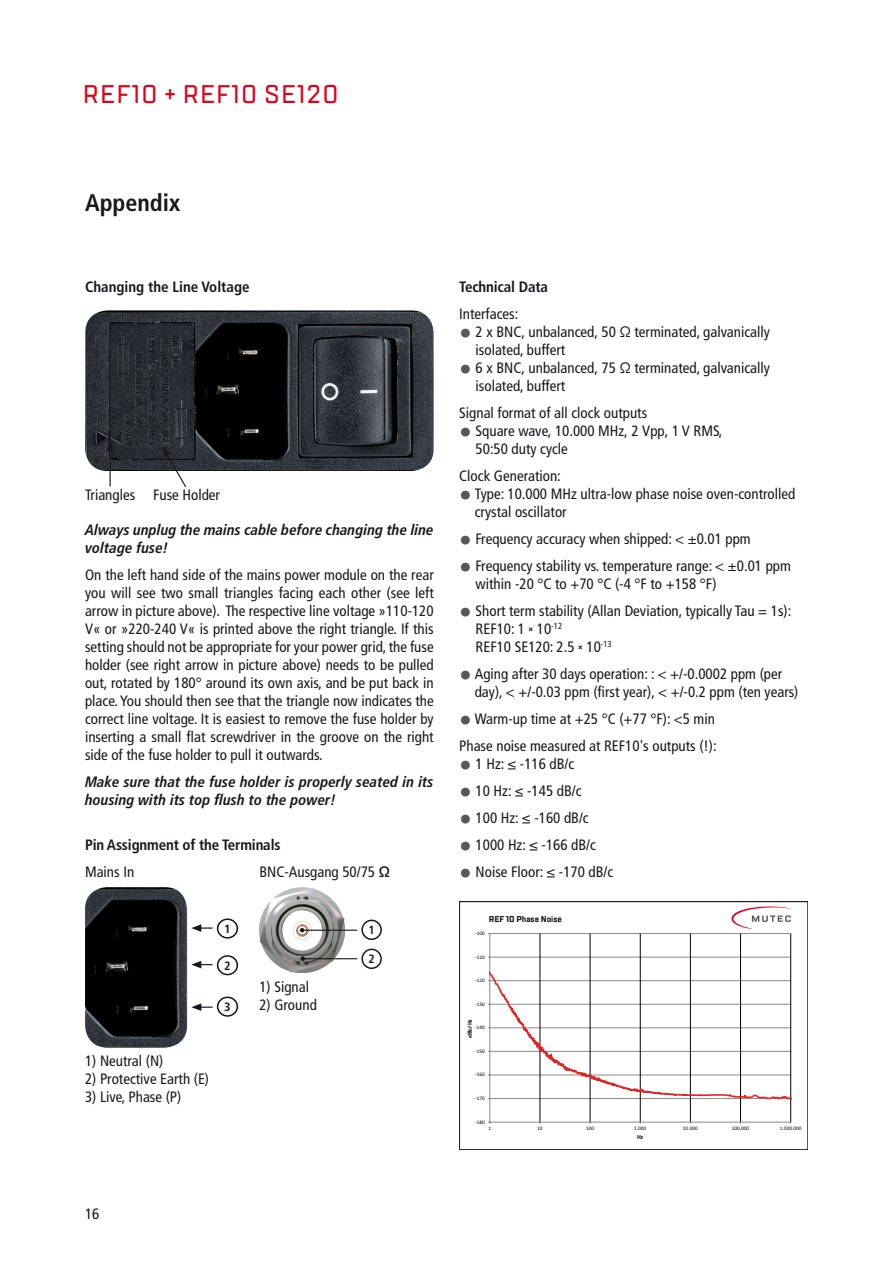
<style>
.page{position:relative;width:893px;height:1263px;background:#fff}
.page>*{position:absolute;margin:0;border:0;box-sizing:border-box;transform-origin:0 0}
.t1{font:500 25.5px "TT Lakes Condensed";letter-spacing:.05em;color:#e2001a}
.t2{font:700 condensed 24px "Frutiger LT Pro";color:#1a171c}
.t3{font:condensed 15px/18px "Frutiger LT Pro";color:#1a171c}
.t4{font:italic 700 condensed 15px/18px "Frutiger LT Pro";color:#1a171c}
.t5{font:700 condensed 15px "Frutiger LT Pro";letter-spacing:-.01em;color:#1a171c}
.t6{font:700 condensed 12px "Frutiger LT Pro";color:#1a171c;scale:1.04 1}
.t7{font:700 condensed 12px "Frutiger LT Pro";color:#1a171c}
.t8{font:700 8.55px "TT Lakes Condensed";color:#1a171c}
.t9{font:700 5.7px "TT Lakes Condensed";color:#1a171c}
.t10{font:5.25px "Calibri";color:#010000}
.t11{font:700 5.25px "Arial";color:#010000}
.s1{font-weight:700}
.s2{font-size:25.5px;color:#58585a}
.s3{font-family:"TT Lakes Compressed";font-stretch:normal}
</style>
<div class="page">
<img style="left:85px;top:310px;width:349px;height:161px">
<svg style="left:159px;top:445px;width:28px;height:42px"></svg>
<hr style="left:110px;top:449px;width:1px;height:37px;background:#1a171c">
<svg style="left:106px;top:441px;width:8px;height:10px"></svg>
<img style="left:85px;top:887px;width:102px;height:160px">
<svg style="left:191px;top:924px;width:22px;height:8px"></svg>
<div style="left:217px;top:918px;width:21px;height:20px;border:2px solid #1a171c;border-radius:50%"></div>
<svg style="left:191px;top:961px;width:22px;height:7px"></svg>
<svg style="left:191px;top:1003px;width:22px;height:8px"></svg>
<div style="left:217px;top:955px;width:21px;height:20px;border:2px solid #1a171c;border-radius:50%"></div>
<div style="left:217px;top:996px;width:21px;height:21px;border:2px solid #1a171c;border-radius:50%"></div>
<img style="left:259px;top:887px;width:85px;height:85px">
<div style="left:361px;top:919px;width:21px;height:21px;border:2px solid #1a171c;border-radius:50%"></div>
<div style="left:361px;top:948px;width:21px;height:21px;border:2px solid #1a171c;border-radius:50%"></div>
<hr style="left:303px;top:958px;width:54px;height:1px;background:#1a171c">
<svg style="left:300px;top:956px;width:5px;height:5px"></svg>
<hr style="left:302px;top:930px;width:55px;height:1px;background:#1a171c">
<svg style="left:300px;top:928px;width:4px;height:4px"></svg>
<hr style="left:540px;top:933px;width:1px;height:189px;background:#010000">
<hr style="left:590px;top:933px;width:1px;height:189px;background:#010000">
<hr style="left:640px;top:933px;width:1px;height:189px;background:#010000">
<hr style="left:690px;top:933px;width:1px;height:189px;background:#010000">
<hr style="left:740px;top:933px;width:1px;height:189px;background:#010000">
<hr style="left:790px;top:933px;width:1px;height:189px;background:#010000">
<hr style="left:490px;top:933px;width:1px;height:189px;background:#898988">
<hr style="left:490px;top:1122px;width:301px;height:1px;background:#898988">
<svg style="left:490px;top:933px;width:301px;height:172px"></svg>
<div style="left:459px;top:901px;width:349px;height:249px;border:1px solid #1a171c"></div>
<svg style="left:731px;top:906px;width:60px;height:23px"></svg>
<h1 class="t1" style="left:83px;top:78px;width:257px">REF10 + REF10 SE120</h1>
<h2 class="t2" style="left:85px;top:188px;width:97px">Appendix</h2>
<p class="t5" style="left:85px;top:278px;width:166px">Changing the Line Voltage</p>
<p class="t3" style="left:85px;top:485px;width:136px">Triangles Fuse Holder</p>
<p class="t4" style="left:85px;top:521px;width:350px">Always unplug the mains cable before changing the line voltage fuse!</p>
<p class="t3" style="left:85px;top:566px;width:350px;text-align:justify">On the left hand side of the mains power module on the rear you will see two small triangles facing each other (see left arrow in picture above). The respective line voltage »110-120<br>V« or »220-240 V« is printed above the right triangle. If this setting should not be appropriate for your power grid, the fuse holder (see right arrow in picture above) needs to be pulled out, rotated by 180° around its own axis, and be put back in place. You should then see that the triangle now indicates the correct line voltage. It is easiest to remove the fuse holder by inserting a small flat screwdriver in the groove on the right side of the fuse holder to pull it outwards.</p>
<p class="t4" style="left:85px;top:773px;width:350px">Make sure that the fuse holder is properly seated in its housing with its top flush to the power!</p>
<p class="t5" style="left:85px;top:836px;width:197px">Pin Assignment of the Terminals</p>
<p class="t3" style="left:85px;top:863px;width:51px">Mains In</p>
<p class="t3" style="left:259px;top:863px;width:132px">BNC-Ausgang 50/75 <span class="s1">Ω</span></p>
<p class="t6" style="left:224px;top:922px;width:8px">1</p>
<p class="t6" style="left:224px;top:958px;width:8px">2</p>
<p class="t6" style="left:224px;top:1000px;width:8px">3</p>
<p class="t3" style="left:85px;top:1052px;width:80px">1) Neutral (N)</p>
<p class="t3" style="left:85px;top:1070px;width:126px">2) Protective Earth (E)</p>
<p class="t3" style="left:85px;top:1088px;width:98px">3) Live, Phase (P)</p>
<p class="t3" style="left:259px;top:978px;width:51px">1) Signal</p>
<p class="t3" style="left:259px;top:996px;width:59px">2) Ground</p>
<p class="t7" style="left:369px;top:923px;width:8px">1</p>
<p class="t7" style="left:369px;top:952px;width:8px">2</p>
<p class="t5" style="left:459px;top:278px;width:90px">Technical Data</p>
<p class="t3" style="left:459px;top:305px;width:61px">Interfaces:</p>
<p class="t3" style="left:476px;top:323px;width:296px;text-indent:-16px"><span class="s2">•</span> 2 x BNC, unbalanced, 50 Ω terminated, galvanically isolated, buffert</p>
<p class="t3" style="left:476px;top:359px;width:296px;text-indent:-16px"><span class="s2">•</span> 6 x BNC, unbalanced, 75 Ω terminated, galvanically isolated, buffert</p>
<p class="t3" style="left:459px;top:404px;width:189px">Signal format of all clock outputs</p>
<p class="t3" style="left:476px;top:422px;width:248px;text-indent:-16px"><span class="s2">•</span> Square wave, 10.000 MHz, 2 Vpp, 1 V RMS,<br>50:50 duty cycle</p>
<p class="t3" style="left:459px;top:467px;width:103px">Clock Generation:</p>
<p class="t3" style="left:475px;top:485px;width:322px;text-indent:-16px"><span class="s2">•</span> Type: 10.000 MHz ultra-low phase noise oven-controlled crystal oscillator</p>
<p class="t3" style="left:459px;top:530px;width:293px"><span class="s2">•</span> Frequency accuracy when shipped: &lt; ±0.01 ppm</p>
<p class="t3" style="left:476px;top:557px;width:317px;text-indent:-16px"><span class="s2">•</span> Frequency stability vs. temperature range: &lt; ±0.01 ppm within -20 °C to +70 °C (-4 °F to +158 °F)</p>
<p class="t3" style="left:476px;top:602px;width:317px;text-indent:-16px"><span class="s2">•</span> Short term stability (Allan Deviation, typically Tau = 1s):<br>REF10: 1 <span class="s3">×</span> 10<sup>-12<br></sup>REF10 SE120: 2.5 <span class="s3">×</span> 10<sup>-13</sup></p>
<p class="t3" style="left:475px;top:665px;width:325px;text-indent:-16px"><span class="s2">•</span> Aging after 30 days operation: : &lt; +/-0.0002 ppm (per day), &lt; +/-0.03 ppm (first year), &lt; +/-0.2 ppm (ten years)</p>
<p class="t3" style="left:459px;top:705px;width:259px;line-height:27px"><span class="s2">•</span> Warm-up time at +25 °C (+77 °F): &lt;5 min<br>Phase noise measured at REF10's outputs (!):</p>
<p class="t3" style="left:459px;top:755px;width:117px"><span class="s2">•</span> 1 Hz: ≤ -116 dB/c</p>
<p class="t3" style="left:459px;top:782px;width:124px"><span class="s2">•</span> 10 Hz: ≤ -145 dB/c</p>
<p class="t3" style="left:459px;top:809px;width:131px"><span class="s2">•</span> 100 Hz: ≤ -160 dB/c</p>
<p class="t3" style="left:459px;top:836px;width:138px"><span class="s2">•</span> 1000 Hz: ≤ -166 dB/c</p>
<p class="t3" style="left:459px;top:863px;width:156px"><span class="s2">•</span> Noise Floor: ≤ -170 dB/c</p>
<p class="t8" style="left:489px;top:913px;width:74px">REF 10 Phase Noise</p>
<p class="t10" style="left:475px;top:930px;width:11px">-100</p>
<p class="t10" style="left:475px;top:953px;width:11px">-110</p>
<p class="t10" style="left:475px;top:977px;width:11px">-120</p>
<p class="t10" style="left:475px;top:1001px;width:11px">-130</p>
<p class="t9" style="left:466px;top:1037px;width:20px;rotate:-90deg">dBc/Hz</p>
<p class="t11" style="left:466px;top:1037px;width:19px;rotate:-90deg">dBc/Hz</p>
<p class="t10" style="left:475px;top:1024px;width:11px">-140</p>
<p class="t10" style="left:475px;top:1048px;width:11px">-150</p>
<p class="t10" style="left:475px;top:1071px;width:11px">-160</p>
<p class="t10" style="left:475px;top:1095px;width:11px">-170</p>
<p class="t10" style="left:475px;top:1118px;width:11px">-180</p>
<p class="t10" style="left:488px;top:1125px;width:4px">1</p>
<p class="t10" style="left:537px;top:1125px;width:7px">10</p>
<p class="t10" style="left:586px;top:1125px;width:10px">100</p>
<p class="t10" style="left:634px;top:1125px;width:14px">1.000</p>
<p class="t10" style="left:683px;top:1125px;width:16px">10.000</p>
<p class="t10" style="left:732px;top:1125px;width:19px">100.000</p>
<p class="t10" style="left:780px;top:1125px;width:23px">1.000.000</p>
<p class="t9" style="left:637px;top:1133px;width:8px">Hz</p>
<p class="t11" style="left:638px;top:1135px;width:8px">Hz</p>
<p class="t3" style="left:85px;top:1205px;width:16px">16</p>
</div>
